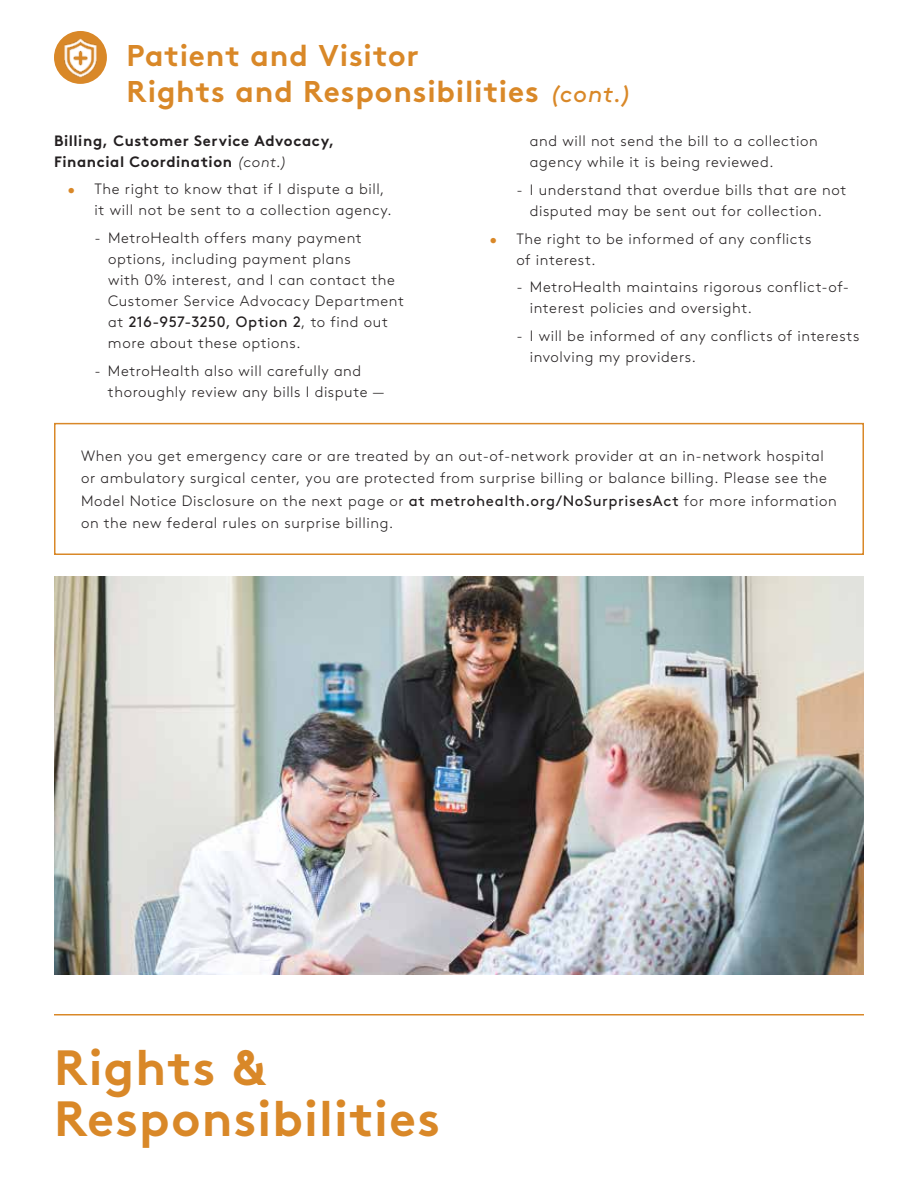
<style>
.page{position:relative;width:918px;height:1188px;background:#fff}
.page>*{position:absolute;margin:0;border:0;box-sizing:border-box;transform-origin:0 0}
.t1{font:700 49.5px/51px "Brown";letter-spacing:.025em;color:#d98828}
.t2{font:700 30px/36px "Brown";letter-spacing:.025em;color:#d98828}
.t3{font:300 15px/21px "Brown";letter-spacing:.04em;color:#231f20}
.t4{font:700 15px/21px "Brown";letter-spacing:.04em;color:#231f20}
.s1{font-weight:400;font-style:italic;font-size:24px}
.s2{font-weight:300;font-style:italic}
.s3{color:#d98828}
.s4{font-weight:400}
</style>
<div class="page">
<hr style="left:54px;top:1014px;width:810px;height:2px;background:#d98828">
<div style="left:54px;top:423px;width:810px;height:132px;border:2px solid #d98828"></div>
<img style="left:55px;top:577px;width:809px;height:397px">
<div style="left:54px;top:31px;width:53px;height:53px;background:#d98828;border-radius:50%"></div>
<img style="left:58px;top:35px;width:45px;height:44px">
<h2 class="t2" style="left:127px;top:35px;width:507px">Patient and Visitor<br>Rights and Responsibilities <span class="s1">(cont.)</span></h2>
<p class="t4" style="left:54px;top:128px;width:282px">Billing, Customer Service Advocacy,<br>Financial Coordination <span class="s2">(cont.)</span></p>
<p class="t3" style="left:95px;top:178px;width:299px;text-indent:-27px"><span class="s3">•</span> The right to know that if I dispute a bill, it will not be sent to a collection agency.</p>
<p class="t3" style="left:108px;top:226px;width:298px;text-indent:-13px">- MetroHealth offers many payment options, including payment plans<br>with 0% interest, and I can contact the Customer Service Advocacy Department at <span class="s4">216-957-3250, Option 2</span>, to find out more about these options.</p>
<p class="t3" style="left:108px;top:359px;width:278px;text-indent:-14px">- MetroHealth also will carefully and thoroughly review any bills I dispute —</p>
<p class="t3" style="left:530px;top:129px;width:290px">and will not send the bill to a collection agency while it is being reviewed.</p>
<p class="t3" style="left:530px;top:178px;width:318px;text-indent:-14px">- I understand that overdue bills that are not disputed may be sent out for collection.</p>
<p class="t3" style="left:516px;top:227px;width:297px;text-indent:-27px"><span class="s3">•</span> The right to be informed of any conflicts of interest.</p>
<p class="t3" style="left:530px;top:276px;width:321px;text-indent:-14px">- MetroHealth maintains rigorous conflict-of&shy;interest policies and oversight.</p>
<p class="t3" style="left:530px;top:324px;width:331px;text-indent:-14px">- I will be informed of any conflicts of interests involving my providers.</p>
<p class="t3" style="left:81px;top:443px;width:757px;line-height:22.5px">When you get emergency care or are treated by an out-of-network provider at an in-network hospital or ambulatory surgical center, you are protected from surprise billing or balance billing. Please see the Model Notice Disclosure on the next page or <span class="s4">at metrohealth.org/NoSurprisesAct</span> for more information on the new federal rules on surprise billing.</p>
<h1 class="t1" style="left:54px;top:1037px;width:388px">Rights &amp;<br>Responsibilities</h1>
</div>
